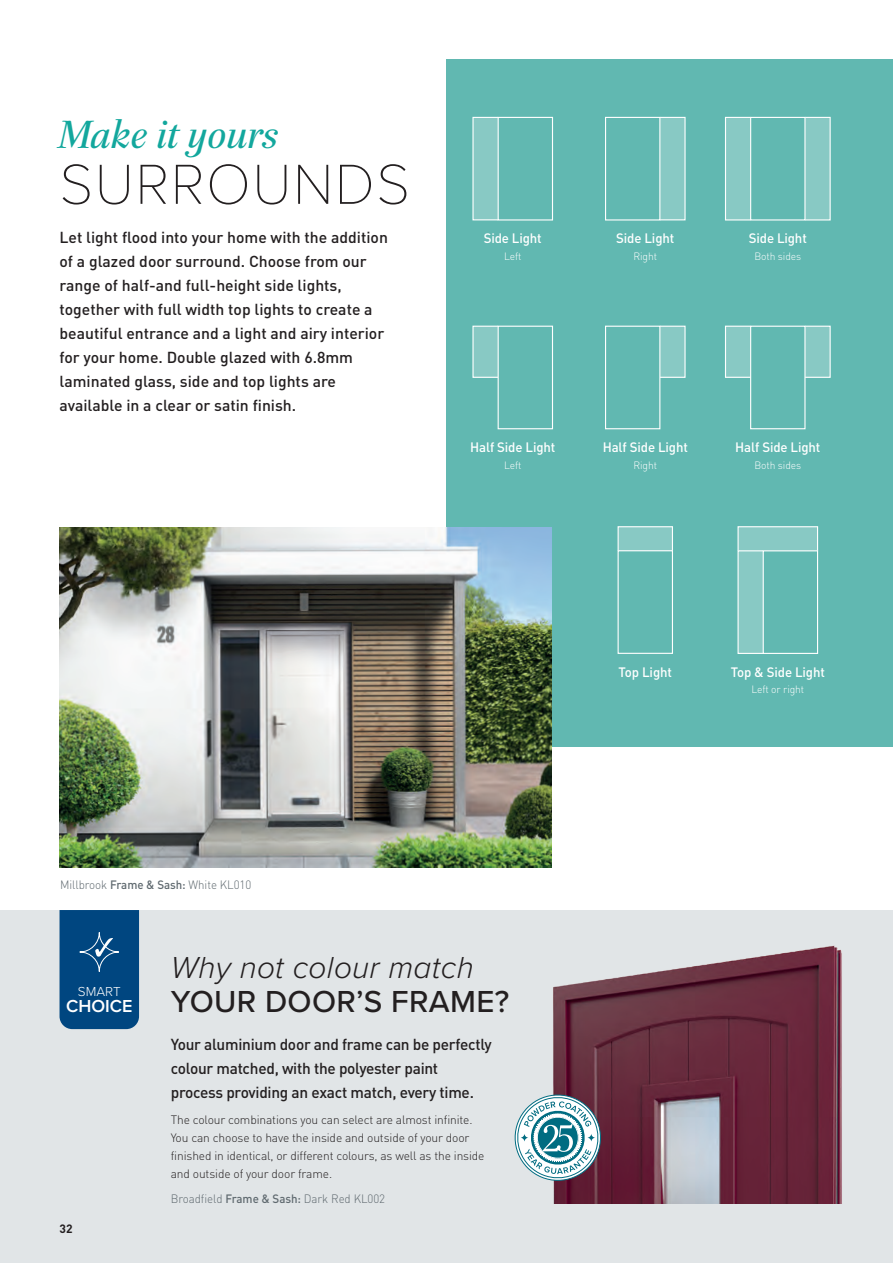
<style>
.page{position:relative;width:893px;height:1263px;background:#fff}
.page>*{position:absolute;margin:0;border:0;box-sizing:border-box;transform-origin:0 0}
.t1{font:100 58.5px "Proxima Nova T";letter-spacing:.025em;color:#231f20}
.t2{font:italic 39px "Paperback 48";letter-spacing:.02em;color:#12a79d}
.t3{font:italic 300 31.5px "Proxima Nova";letter-spacing:.01em;color:#231f20}
.t4{font:500 31.5px "Proxima Nova";letter-spacing:.01em;color:#231f20}
.t5{font:600 18px "Proxima Nova";color:#fff}
.t6{font:500 15.75px/24px "DIN Pro";color:#231f20}
.t7{font:500 13.5px "DIN Pro";letter-spacing:-.01em;color:#fff}
.t8{font:300 13.5px "Proxima Nova";color:#fff}
.t9{font:300 12px/18px "DIN Pro";letter-spacing:-.01em;color:#231f20}
.t10{font:300 12px "DIN Pro";letter-spacing:-.005em;color:#5f696f;scale:.96 1}
.t11{font:700 12px "DIN Pro";color:#231f20}
.t12{font:300 10.5px "DIN Pro";letter-spacing:-.01em;color:#fff}
.s1{font-weight:500}
</style>
<div class="page">
<div style="left:0;top:910px;width:893px;height:353px;background:#e1e5e7"></div>
<div style="left:446px;top:60px;width:447px;height:687px;background:#61b8b1"></div>
<img style="left:553px;top:945px;width:289px;height:258px">
<svg style="left:514px;top:1093px;width:89px;height:89px"></svg>
<img style="left:60px;top:527px;width:491px;height:340px">
<div style="left:805px;top:117px;width:26px;height:103px;border:1px solid #fff"></div>
<div style="left:805px;top:117px;width:25px;height:103px;background:#88c9c4"></div>
<div style="left:725px;top:117px;width:26px;height:103px;border:1px solid #fff"></div>
<div style="left:725px;top:117px;width:25px;height:103px;background:#88c9c4"></div>
<div style="left:498px;top:326px;width:55px;height:103px;border:1px solid #fff"></div>
<div style="left:472px;top:326px;width:26px;height:52px;border:1px solid #fff"></div>
<div style="left:473px;top:326px;width:25px;height:51px;background:#88c9c4"></div>
<div style="left:605px;top:326px;width:55px;height:103px;border:1px solid #fff"></div>
<div style="left:659px;top:326px;width:27px;height:52px;border:1px solid #fff"></div>
<div style="left:660px;top:326px;width:25px;height:51px;background:#88c9c4"></div>
<div style="left:763px;top:550px;width:55px;height:104px;border:1px solid #fff"></div>
<div style="left:737px;top:550px;width:27px;height:104px;border:1px solid #fff"></div>
<div style="left:738px;top:551px;width:25px;height:102px;background:#88c9c4"></div>
<div style="left:737px;top:526px;width:81px;height:25px;border:1px solid #fff"></div>
<div style="left:738px;top:527px;width:79px;height:24px;background:#88c9c4"></div>
<div style="left:498px;top:117px;width:55px;height:103px;border:1px solid #fff"></div>
<div style="left:473px;top:117px;width:25px;height:103px;background:#88c9c4"></div>
<div style="left:605px;top:117px;width:55px;height:103px;border:1px solid #fff"></div>
<div style="left:659px;top:117px;width:27px;height:103px;border:1px solid #fff"></div>
<div style="left:660px;top:117px;width:25px;height:103px;background:#88c9c4"></div>
<div style="left:750px;top:326px;width:55px;height:103px;border:1px solid #fff"></div>
<div style="left:805px;top:326px;width:26px;height:52px;border:1px solid #fff"></div>
<div style="left:805px;top:326px;width:25px;height:51px;background:#88c9c4"></div>
<div style="left:725px;top:326px;width:26px;height:52px;border:1px solid #fff"></div>
<div style="left:725px;top:326px;width:25px;height:51px;background:#88c9c4"></div>
<div style="left:618px;top:550px;width:55px;height:104px;border:1px solid #fff"></div>
<div style="left:618px;top:526px;width:55px;height:25px;border:1px solid #fff"></div>
<div style="left:618px;top:527px;width:54px;height:24px;background:#88c9c4"></div>
<div style="left:60px;top:910px;width:79px;height:119px;background:#004680"></div>
<h2 class="t2" style="left:60px;top:112px;width:221px">Make it yours</h2>
<h1 class="t1" style="left:60px;top:141px;width:352px">SURROUNDS</h1>
<p class="t6" style="left:60px;top:225px;width:330px">Let light flood into your home with the addition of a glazed door surround. Choose from our range of half-and full-height side lights, together with full width top lights to create a beautiful entrance and a light and airy interior for your home. Double glazed with 6.8mm laminated glass, side and top lights are available in a clear or satin finish.</p>
<p class="t7" style="left:749px;top:229px;width:60px">Side Light</p>
<p class="t7" style="left:484px;top:229px;width:60px">Side Light</p>
<p class="t12" style="left:504px;top:249px;width:19px">Left</p>
<p class="t7" style="left:616px;top:229px;width:60px">Side Light</p>
<p class="t12" style="left:633px;top:249px;width:25px">Right</p>
<p class="t12" style="left:754px;top:249px;width:48px">Both sides</p>
<p class="t7" style="left:470px;top:438px;width:87px">Half Side Light</p>
<p class="t12" style="left:504px;top:458px;width:19px">Left</p>
<p class="t7" style="left:603px;top:438px;width:87px">Half Side Light</p>
<p class="t12" style="left:633px;top:458px;width:25px">Right</p>
<p class="t7" style="left:735px;top:438px;width:87px">Half Side Light</p>
<p class="t12" style="left:754px;top:458px;width:48px">Both sides</p>
<p class="t10" style="left:60px;top:877px;width:201px">Millbrook <span class="s1">Frame &amp; Sash:</span> White KL010</p>
<p class="t8" style="left:78px;top:981px;width:44px">SMART</p>
<p class="t5" style="left:66px;top:993px;width:68px">CHOICE</p>
<p class="t11" style="left:60px;top:1221px;width:15px">32</p>
<h3 class="t3" style="left:171px;top:943px;width:304px">Why not colour match</h3>
<h3 class="t4" style="left:171px;top:978px;width:340px">YOUR DOOR’S FRAME?</h3>
<p class="t6" style="left:171px;top:1031px;width:322px">Your aluminium door and frame can be perfectly colour matched, with the polyester paint process providing an exact match, every time.</p>
<p class="t9" style="left:171px;top:1110px;width:315px">The colour combinations you can select are almost infinite.<br>You can choose to have the inside and outside of your door finished in identical, or different colours, as well as the inside and outside of your door frame.</p>
<p class="t10" style="left:171px;top:1191px;width:225px">Broadfield <span class="s1">Frame &amp; Sash:</span> Dark Red KL002</p>
<p class="t7" style="left:619px;top:662px;width:55px">Top Light</p>
<p class="t7" style="left:731px;top:662px;width:96px">Top &amp; Side Light</p>
<p class="t12" style="left:751px;top:682px;width:54px">Left or right</p>
</div>
